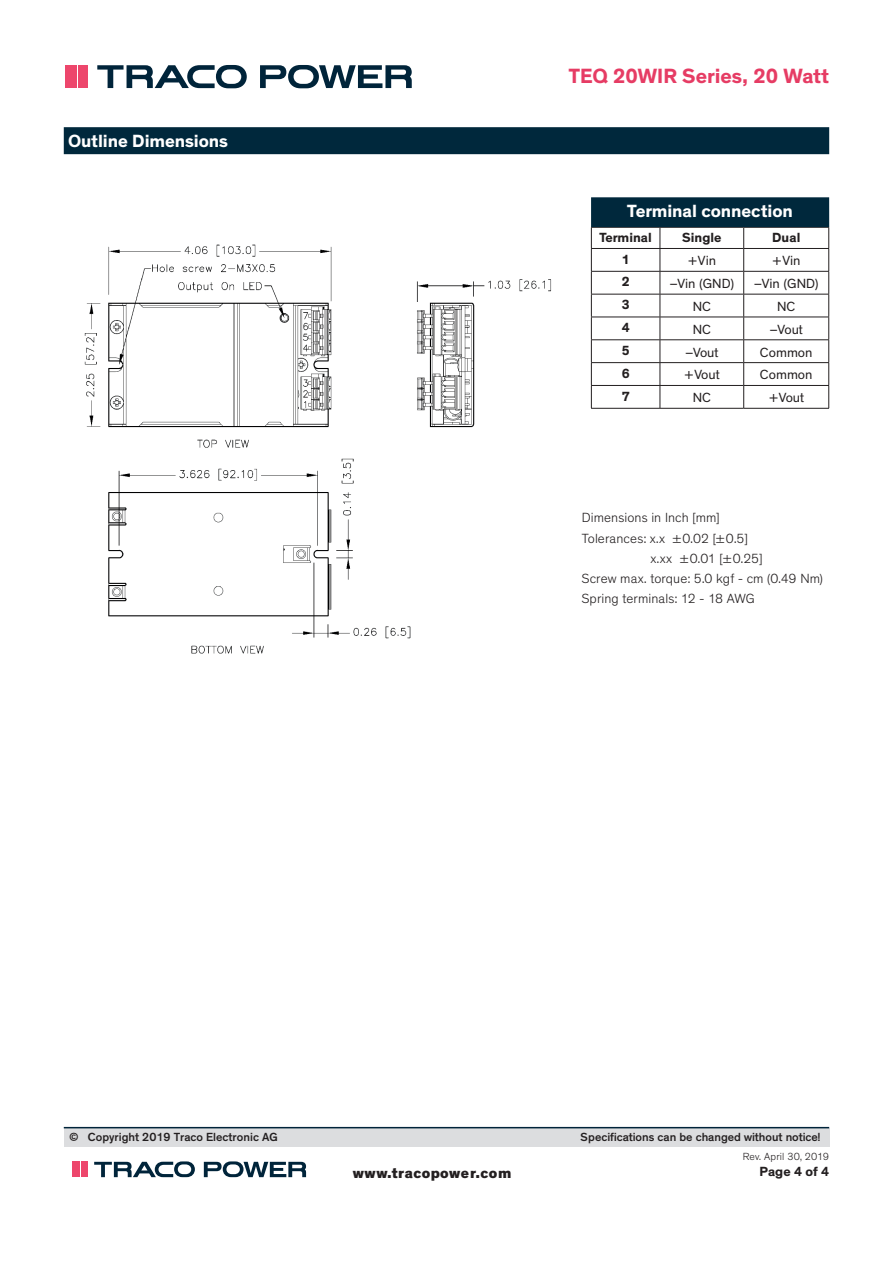
<style>
.page{position:relative;width:893px;height:1263px;background:#fff}
.page>*{position:absolute;margin:0;border:0;box-sizing:border-box;transform-origin:0 0}
.t1{font:700 21px "Theinhardt";letter-spacing:-.005em;color:#e63c64}
.Liste_Titel_Heavy{font:700 18px "Theinhardt";letter-spacing:-.005em;color:#fff}
.t2{font:800 15px "Theinhardt";letter-spacing:.025em;color:#231f20}
.Text_light{font:300 13.5px "Theinhardt";letter-spacing:.01em;color:#231f20}
.Tabelle_Heavy{font:13.5px "Theinhardt";color:#231f20}
.Tabelle_Heavy-2{font:700 13.5px "Theinhardt";color:#231f20}
.t3{font:500 12px "Theinhardt";color:#231f20}
.t4{font:300 10.5px "Theinhardt";letter-spacing:.01em;color:#231f20}
</style>
<div class="page">
<div style="left:64px;top:1128px;width:765px;height:18px;background:#dcdddf"></div>
<hr style="left:64px;top:1127px;width:765px;height:1px;background:#00243a">
<svg style="left:94px;top:1161px;width:101px;height:16px"></svg>
<svg style="left:204px;top:1161px;width:102px;height:16px"></svg>
<div style="left:72px;top:1162px;width:7px;height:15px;background:#ed466c"></div>
<div style="left:81px;top:1162px;width:7px;height:15px;background:#ed466c"></div>
<svg style="left:97px;top:65px;width:150px;height:23px"></svg>
<svg style="left:260px;top:65px;width:152px;height:23px"></svg>
<div style="left:65px;top:65px;width:9px;height:23px;background:#ed466c"></div>
<div style="left:78px;top:65px;width:9px;height:23px;background:#ed466c"></div>
<svg style="left:76px;top:65px;width:1px;height:23px"></svg>
<img style="left:84px;top:244px;width:468px;height:410px">
<div style="left:64px;top:127px;width:765px;height:27px;background:#00283c"></div>
<hr style="left:591px;top:227px;width:69px;height:1px;background:#231f20">
<hr style="left:660px;top:227px;width:84px;height:1px;background:#231f20">
<hr style="left:744px;top:227px;width:85px;height:1px;background:#231f20">
<hr style="left:591px;top:248px;width:69px;height:1px;background:#231f20">
<hr style="left:660px;top:248px;width:84px;height:1px;background:#231f20">
<hr style="left:744px;top:248px;width:85px;height:1px;background:#231f20">
<hr style="left:591px;top:271px;width:69px;height:1px;background:#231f20">
<hr style="left:660px;top:271px;width:84px;height:1px;background:#231f20">
<hr style="left:744px;top:271px;width:85px;height:1px;background:#231f20">
<hr style="left:591px;top:294px;width:69px;height:1px;background:#231f20">
<hr style="left:660px;top:294px;width:84px;height:1px;background:#231f20">
<hr style="left:744px;top:294px;width:85px;height:1px;background:#231f20">
<hr style="left:591px;top:317px;width:69px;height:1px;background:#231f20">
<hr style="left:660px;top:317px;width:84px;height:1px;background:#231f20">
<hr style="left:744px;top:317px;width:85px;height:1px;background:#231f20">
<hr style="left:591px;top:339px;width:69px;height:1px;background:#231f20">
<hr style="left:660px;top:339px;width:84px;height:1px;background:#231f20">
<hr style="left:744px;top:339px;width:85px;height:1px;background:#231f20">
<hr style="left:591px;top:362px;width:69px;height:1px;background:#231f20">
<hr style="left:660px;top:362px;width:84px;height:1px;background:#231f20">
<hr style="left:744px;top:362px;width:85px;height:1px;background:#231f20">
<hr style="left:591px;top:385px;width:69px;height:1px;background:#231f20">
<svg style="left:591px;top:228px;width:1px;height:180px"></svg>
<hr style="left:660px;top:385px;width:84px;height:1px;background:#231f20">
<svg style="left:660px;top:228px;width:1px;height:180px"></svg>
<hr style="left:744px;top:385px;width:85px;height:1px;background:#231f20">
<svg style="left:743px;top:228px;width:1px;height:180px"></svg>
<svg style="left:828px;top:228px;width:1px;height:180px"></svg>
<hr style="left:591px;top:408px;width:69px;height:1px;background:#231f20">
<hr style="left:660px;top:408px;width:84px;height:1px;background:#231f20">
<hr style="left:744px;top:408px;width:85px;height:1px;background:#231f20">
<div style="left:591px;top:197px;width:238px;height:30px;background:#00283c"></div>
<p class="Liste_Titel_Heavy" style="left:68px;top:130px;width:162px">Outline Dimensions</p>
<h1 class="t1" style="left:569px;top:63px;width:262px">TEQ 20WIR Series, 20 Watt</h1>
<p class="Liste_Titel_Heavy" style="left:627px;top:200px;width:167px">Terminal connection</p>
<p class="Tabelle_Heavy-2" style="left:600px;top:230px;width:54px">Terminal</p>
<p class="Tabelle_Heavy-2" style="left:682px;top:230px;width:41px">Single</p>
<p class="Tabelle_Heavy-2" style="left:772px;top:230px;width:30px">Dual</p>
<p class="Tabelle_Heavy-2" style="left:622px;top:251px;width:9px">1</p>
<p class="Tabelle_Heavy" style="left:687px;top:253px;width:30px">+Vin</p>
<p class="Tabelle_Heavy" style="left:772px;top:253px;width:30px">+Vin</p>
<p class="Tabelle_Heavy-2" style="left:622px;top:274px;width:9px">2</p>
<p class="Tabelle_Heavy" style="left:669px;top:276px;width:66px">–Vin (GND)</p>
<p class="Tabelle_Heavy" style="left:754px;top:276px;width:66px">–Vin (GND)</p>
<p class="Tabelle_Heavy-2" style="left:622px;top:296px;width:9px">3</p>
<p class="Tabelle_Heavy" style="left:693px;top:299px;width:20px">NC</p>
<p class="Tabelle_Heavy" style="left:777px;top:299px;width:20px">NC</p>
<p class="Tabelle_Heavy-2" style="left:622px;top:319px;width:9px">4</p>
<p class="Tabelle_Heavy" style="left:693px;top:321px;width:20px">NC</p>
<p class="Tabelle_Heavy" style="left:770px;top:321px;width:35px">–Vout</p>
<p class="Tabelle_Heavy-2" style="left:622px;top:342px;width:9px">5</p>
<p class="Tabelle_Heavy" style="left:685px;top:344px;width:35px">–Vout</p>
<p class="Tabelle_Heavy" style="left:760px;top:344px;width:54px">Common</p>
<p class="Tabelle_Heavy-2" style="left:622px;top:365px;width:9px">6</p>
<p class="Tabelle_Heavy" style="left:684px;top:367px;width:37px">+Vout</p>
<p class="Tabelle_Heavy" style="left:760px;top:367px;width:54px">Common</p>
<p class="Tabelle_Heavy-2" style="left:622px;top:388px;width:9px">7</p>
<p class="Tabelle_Heavy" style="left:693px;top:390px;width:20px">NC</p>
<p class="Tabelle_Heavy" style="left:768px;top:390px;width:37px">+Vout</p>
<p class="Text_light" style="left:582px;top:510px;width:139px">Dimensions in Inch [mm]</p>
<p class="Text_light" style="left:582px;top:530px;width:168px">Tolerances: x.x ±0.02 [±0.5]</p>
<p class="Text_light" style="left:651px;top:550px;width:113px">x.xx ±0.01 [±0.25]</p>
<p class="Text_light" style="left:582px;top:571px;width:243px">Screw max. torque: 5.0 kgf - cm (0.49 Nm)</p>
<p class="Text_light" style="left:582px;top:591px;width:175px">Spring terminals: 12 - 18 AWG</p>
<p class="t3" style="left:69px;top:1130px;width:210px">© Copyright 2019 Traco Electronic AG</p>
<p class="t3" style="left:581px;top:1130px;width:241px">Specifications can be changed without notice!</p>
<p class="Tabelle_Heavy-2" style="left:759px;top:1163px;width:71px">Page 4 of 4</p>
<p class="t4" style="left:743px;top:1150px;width:88px">Rev. April 30, 2019</p>
<p class="t2" style="left:353px;top:1163px;width:160px">www.tracopower.com</p>
</div>
